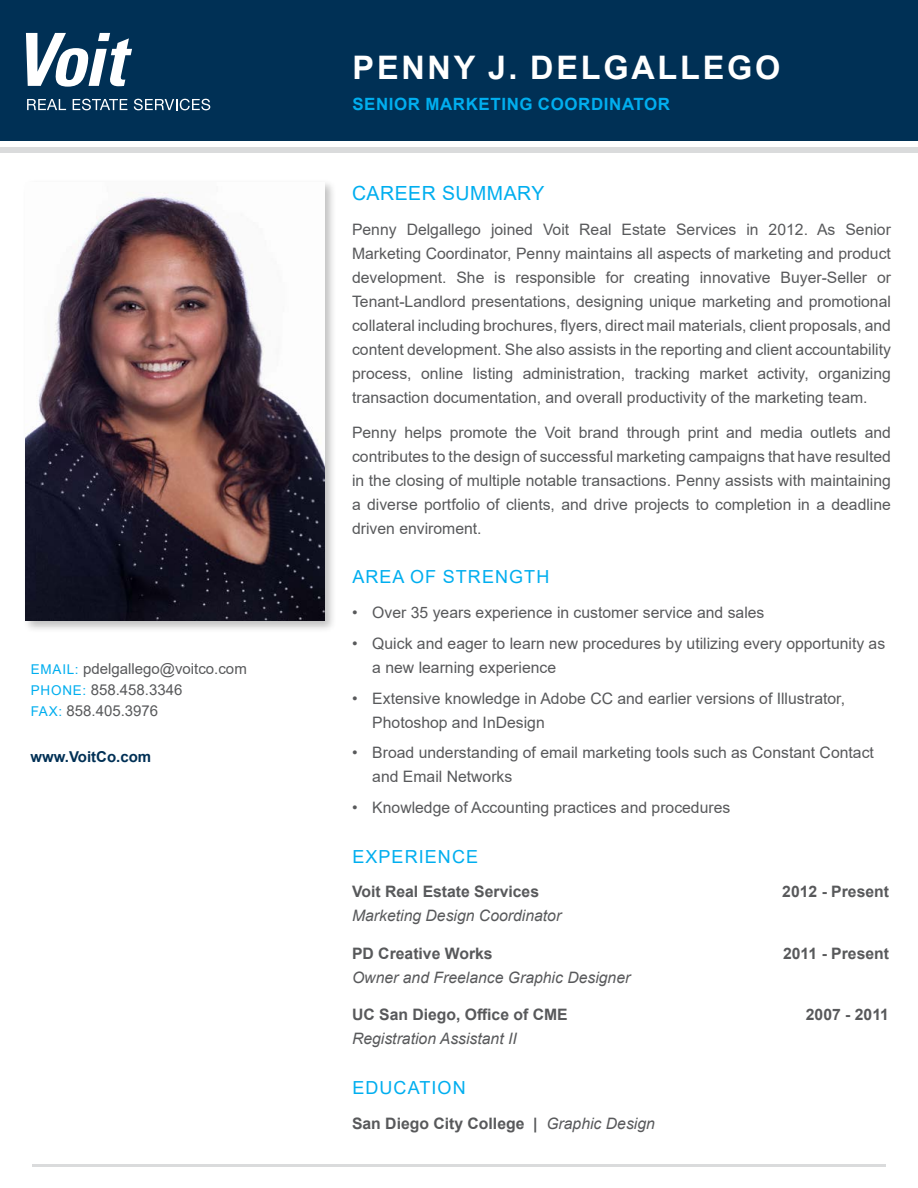
<style>
.page{position:relative;width:918px;height:1188px;background:#fff}
.page>*{position:absolute;margin:0;border:0;box-sizing:border-box;transform-origin:0 0}
.t1{font:700 32.4px "Arial";letter-spacing:.085em;color:#fff}
.t2{font:19.5px "Arial";letter-spacing:.025em;color:#00aeef}
.t3{font:18px "Arial";letter-spacing:.06em;color:#00aeef}
.t4{font:700 16.95px "Arial";letter-spacing:.035em;color:#00aeef}
.t5{font:15.75px/24px "Arial";color:#58595b}
.t6{font:700 15.75px "Arial";color:#58595b}
.t7{font:italic 15.75px "Arial";color:#58595b}
.t8{font:15px/21px "Arial";color:#58595b}
.t9{font:700 15px "Arial";color:#003055}
.s1{font-size:13.5px;color:#00aeef}
.s2{font-weight:400;font-style:italic}
</style>
<div class="page">
<div style="left:22px;top:179px;width:314px;height:454px;background:#000;opacity:.25"></div>
<img style="left:26px;top:182px;width:299px;height:439px">
<div style="left:0;top:0;width:918px;height:140px;background:#003055"></div>
<svg style="left:27px;top:99px;width:39px;height:11px"></svg>
<svg style="left:73px;top:99px;width:54px;height:11px"></svg>
<svg style="left:134px;top:99px;width:76px;height:11px"></svg>
<svg style="left:26px;top:33px;width:106px;height:54px"></svg>
<div style="left:0;top:147px;width:918px;height:6px;background:#dadbdc"></div>
<hr style="left:32px;top:1164px;width:854px;height:2px;background:#dadbdc">
<p class="t8" style="left:31px;top:658px;width:218px"><span class="s1">EMAIL:</span> pdelgallego@voitco.com<br><span class="s1">PHONE:</span> 858.458.3346<br><span class="s1">FAX:</span> 858.405.3976</p>
<p class="t9" style="left:30px;top:746px;width:122px">www.VoitCo.com</p>
<h1 class="t1" style="left:353px;top:45px;width:429px">PENNY J. DELGALLEGO</h1>
<p class="t4" style="left:352px;top:92px;width:319px">SENIOR MARKETING COORDINATOR</p>
<p class="t2" style="left:352px;top:180px;width:194px">CAREER SUMMARY</p>
<p class="t5" style="left:352px;top:217px;width:540px;text-align:justify">Penny Delgallego joined Voit Real Estate Services in 2012. As Senior Marketing Coordinator, Penny maintains all aspects of marketing and product development. She is responsible for creating innovative Buyer-Seller or Tenant-Landlord presentations, designing unique marketing and promotional collateral including brochures, flyers, direct mail materials, client proposals, and content development. She also assists in the reporting and client accountability process, online listing administration, tracking market activity, organizing transaction documentation, and overall productivity of the marketing team.</p>
<p class="t5" style="left:352px;top:420px;width:540px;text-align:justify">Penny helps promote the Voit brand through print and media outlets and contributes to the design of successful marketing campaigns that have resulted in the closing of multiple notable transactions. Penny assists with maintaining a diverse portfolio of clients, and drive projects to completion in a deadline driven enviroment.</p>
<p class="t3" style="left:352px;top:565px;width:198px">AREA OF STRENGTH</p>
<p class="t5" style="left:352px;top:600px;width:414px">• Over 35 years experience in customer service and sales</p>
<p class="t5" style="left:372px;top:631px;width:514px;text-indent:-20px">• Quick and eager to learn new procedures by utilizing every opportunity as a new learning experience</p>
<p class="t5" style="left:372px;top:686px;width:474px;text-indent:-20px">• Extensive knowledge in Adobe CC and earlier versions of Illustrator,<br>Photoshop and InDesign</p>
<p class="t5" style="left:372px;top:741px;width:503px;text-indent:-20px">• Broad understanding of email marketing tools such as Constant Contact and Email Networks</p>
<p class="t5" style="left:352px;top:795px;width:380px">• Knowledge of Accounting practices and procedures</p>
<p class="t3" style="left:352px;top:844px;width:127px">EXPERIENCE</p>
<p class="t6" style="left:352px;top:881px;width:189px">Voit Real Estate Services</p>
<p class="t6" style="left:782px;top:881px;width:108px">2012 - Present</p>
<p class="t7" style="left:352px;top:906px;width:211px">Marketing Design Coordinator</p>
<p class="t6" style="left:352px;top:942px;width:142px">PD Creative Works</p>
<p class="t6" style="left:783px;top:942px;width:107px">2011 - Present</p>
<p class="t7" style="left:352px;top:967px;width:280px">Owner and Freelance Graphic Designer</p>
<p class="t6" style="left:352px;top:1004px;width:217px">UC San Diego, Office of CME</p>
<p class="t6" style="left:806px;top:1004px;width:85px">2007 - 2011</p>
<p class="t7" style="left:352px;top:1029px;width:166px">Registration Assistant II</p>
<p class="t3" style="left:352px;top:1075px;width:115px">EDUCATION</p>
<p class="t6" style="left:352px;top:1112px;width:304px">San Diego City College | <span class="s2">Graphic Design</span></p>
</div>
